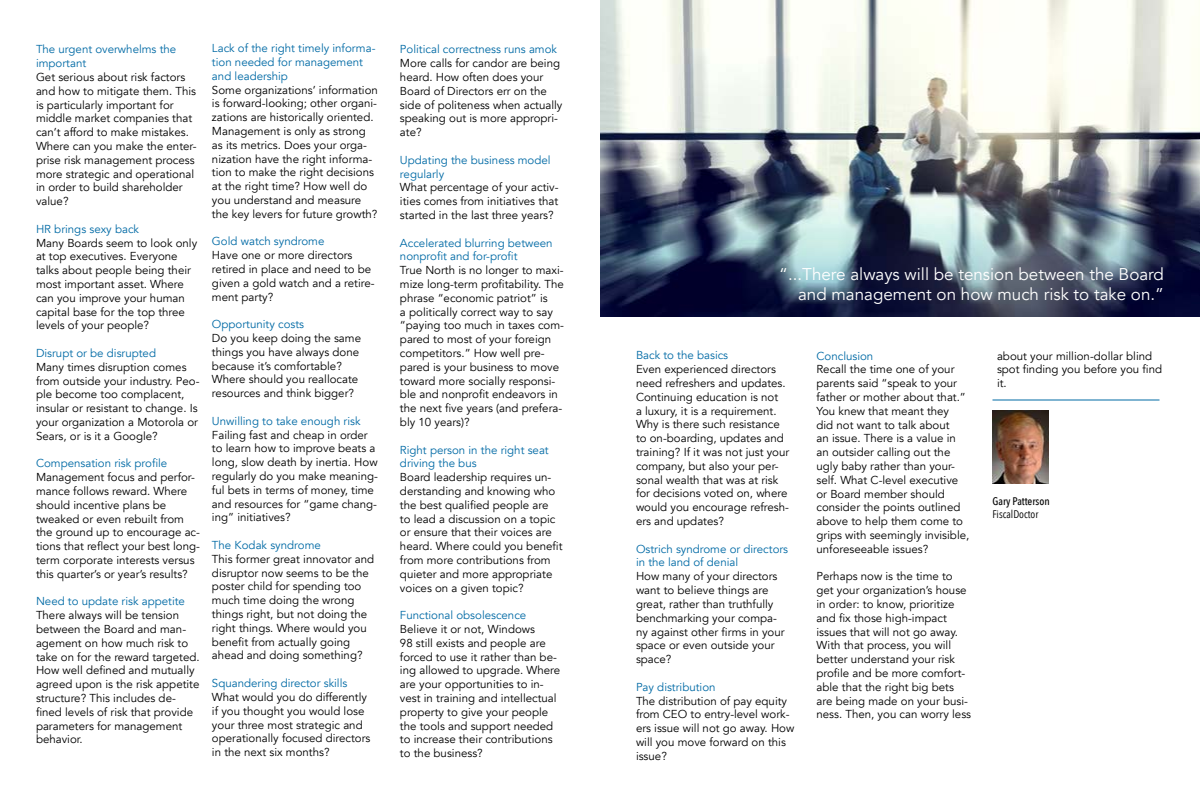
<style>
.page{position:relative;width:1200px;height:800px;background:#fff}
.page>*{position:absolute;margin:0;border:0;box-sizing:border-box;transform-origin:0 0}
.t1{font:17px/20.4px "Avenir";color:#fff;text-align:right}
.t2{font:11.5px/13.8px "Avenir";color:#000}
.t3{font:11.5px/13.8px "Avenir";color:#006aa5}
.t4{font:500 11px "Avenir Next Condensed";color:#000}
.t5{font:11px "Avenir Next Condensed";color:#000}
</style>
<div class="page">
<img style="left:600px;top:0;width:600px;height:317px">
<img style="left:992px;top:410px;width:56px;height:74px">
<hr style="left:992px;top:400px;width:168px;height:1px;background:#006aa5">
<p class="t3" style="left:36px;top:43px;width:142px">The urgent overwhelms the important</p>
<p class="t2" style="left:36px;top:70px;width:162px">Get serious about risk factors and how to mitigate them. This is particularly important for middle market companies that can’t afford to make mistakes.<br>Where can you make the enter&shy;prise risk management process more strategic and operational in order to build shareholder value?</p>
<p class="t3" style="left:36px;top:222px;width:105px">HR brings sexy back</p>
<p class="t2" style="left:36px;top:236px;width:163px">Many Boards seem to look only at top executives. Everyone talks about people being their most important asset. Where can you improve your human capital base for the top three levels of your people?</p>
<p class="t3" style="left:36px;top:346px;width:122px">Disrupt or be disrupted</p>
<p class="t2" style="left:36px;top:360px;width:165px">Many times disruption comes from outside your industry. Peo&shy;ple become too complacent, insular or resistant to change. Is your organization a Motorola or<br>Sears, or is it a Google?</p>
<p class="t3" style="left:36px;top:457px;width:133px">Compensation risk profile</p>
<p class="t2" style="left:36px;top:470px;width:166px">Management focus and perfor&shy;mance follows reward. Where should incentive plans be tweaked or even rebuilt from the ground up to encourage ac&shy;tions that reflect your best long&shy;term corporate interests versus this quarter’s or year’s results?</p>
<p class="t3" style="left:36px;top:595px;width:151px">Need to update risk appetite</p>
<p class="t2" style="left:36px;top:608px;width:165px">There always will be tension between the Board and man&shy;agement on how much risk to take on for the reward targeted.<br>How well defined and mutually agreed upon is the risk appetite structure? This includes de&shy;fined levels of risk that provide parameters for management behavior.</p>
<p class="t3" style="left:212px;top:42px;width:165px">Lack of the right timely informa&shy;tion needed for management and leadership</p>
<p class="t2" style="left:212px;top:83px;width:167px">Some organizations’ information is forward-looking; other organi&shy;zations are historically oriented.<br>Management is only as strong as its metrics. Does your orga&shy;nization have the right informa&shy;tion to make the right decisions at the right time? How well do you understand and measure the key levers for future growth?</p>
<p class="t3" style="left:212px;top:235px;width:114px">Gold watch syndrome</p>
<p class="t2" style="left:212px;top:249px;width:164px">Have one or more directors retired in place and need to be given a gold watch and a retire&shy;ment party?</p>
<p class="t3" style="left:212px;top:318px;width:94px">Opportunity costs</p>
<p class="t2" style="left:212px;top:331px;width:151px">Do you keep doing the same things you have always done because it’s comfortable?<br>Where should you reallocate resources and think bigger?</p>
<p class="t3" style="left:212px;top:414px;width:150px">Unwilling to take enough risk</p>
<p class="t2" style="left:212px;top:428px;width:167px">Failing fast and cheap in order to learn how to improve beats a long, slow death by inertia. How regularly do you make meaning&shy;ful bets in terms of money, time and resources for “game chang&shy;ing” initiatives?</p>
<p class="t3" style="left:212px;top:538px;width:110px">The Kodak syndrome</p>
<p class="t2" style="left:212px;top:552px;width:164px">This former great innovator and disruptor now seems to be the poster child for spending too much time doing the wrong things right, but not doing the right things. Where would you benefit from actually going ahead and doing something?</p>
<p class="t3" style="left:212px;top:676px;width:137px">Squandering director skills</p>
<p class="t2" style="left:212px;top:690px;width:160px">What would you do differently if you thought you would lose your three most strategic and operationally focused directors in the next six months?</p>
<p class="t3" style="left:400px;top:43px;width:159px">Political correctness runs amok</p>
<p class="t2" style="left:400px;top:57px;width:164px">More calls for candor are being heard. How often does your<br>Board of Directors err on the side of politeness when actually speaking out is more appropri&shy;ate?</p>
<p class="t3" style="left:400px;top:153px;width:152px">Updating the business model regularly</p>
<p class="t2" style="left:400px;top:181px;width:160px;text-align:justify">What percentage of your activ&shy;ities comes from initiatives that started in the last three years?</p>
<p class="t3" style="left:400px;top:236px;width:154px">Accelerated blurring between nonprofit and for-profit</p>
<p class="t2" style="left:400px;top:264px;width:166px">True North is no longer to maxi&shy;mize long-term profitability. The phrase “economic patriot” is<br>a politically correct way to say “paying too much in taxes com&shy;pared to most of your foreign competitors.” How well pre&shy;pared is your business to move toward more socially responsi&shy;ble and nonprofit endeavors in the next five years (and prefera&shy;bly 10 years)?</p>
<p class="t3" style="left:400px;top:443px;width:150px">Right person in the right seat driving the bus</p>
<p class="t2" style="left:400px;top:471px;width:164px">Board leadership requires un&shy;derstanding and knowing who the best qualified people are<br>to lead a discussion on a topic or ensure that their voices are heard. Where could you benefit from more contributions from quieter and more appropriate voices on a given topic?</p>
<p class="t3" style="left:400px;top:609px;width:128px">Functional obsolescence</p>
<p class="t2" style="left:400px;top:622px;width:162px">Believe it or not, Windows<br>98 still exists and people are forced to use it rather than be&shy;ing allowed to upgrade. Where are your opportunities to in&shy;vest in training and intellectual property to give your people the tools and support needed to increase their contributions to the business?</p>
<h1 class="t1" style="left:779px;top:264px;width:386px">“...There always will be tension between the Board and management on how much risk to take on.”</h1>
<p class="t3" style="left:636px;top:349px;width:94px">Back to the basics</p>
<p class="t2" style="left:636px;top:363px;width:155px">Even experienced directors need refreshers and updates.<br>Continuing education is not<br>a luxury, it is a requirement.<br>Why is there such resistance to on-boarding, updates and training? If it was not just your company, but also your per&shy;sonal wealth that was at risk for decisions voted on, where would you encourage refresh&shy;ers and updates?</p>
<p class="t3" style="left:636px;top:542px;width:154px">Ostrich syndrome or directors in the land of denial</p>
<p class="t2" style="left:636px;top:570px;width:150px">How many of your directors want to believe things are great, rather than truthfully benchmarking your compa&shy;ny against other firms in your space or even outside your space?</p>
<p class="t3" style="left:636px;top:680px;width:81px">Pay distribution</p>
<p class="t2" style="left:636px;top:694px;width:160px">The distribution of pay equity from CEO to entry-level work&shy;ers issue will not go away. How will you move forward on this issue?</p>
<p class="t3" style="left:817px;top:349px;width:58px">Conclusion</p>
<p class="t2" style="left:817px;top:363px;width:154px">Recall the time one of your parents said “speak to your father or mother about that.”<br>You knew that meant they<br>did not want to talk about<br>an issue. There is a value in an outsider calling out the ugly baby rather than your&shy;self. What C-level executive or Board member should consider the points outlined above to help them come to grips with seemingly invisible, unforeseeable issues?</p>
<p class="t2" style="left:817px;top:570px;width:156px">Perhaps now is the time to get your organization’s house in order: to know, prioritize and fix those high-impact issues that will not go away.<br>With that process, you will better understand your risk profile and be more comfort&shy;able that the right big bets are being made on your busi&shy;ness. Then, you can worry less</p>
<p class="t2" style="left:997px;top:349px;width:167px">about your million-dollar blind spot finding you before you find it.</p>
<p class="t4" style="left:992px;top:494px;width:59px">Gary Patterson</p>
<p class="t5" style="left:992px;top:504px;width:47px">FiscalDoctor</p>
</div>
